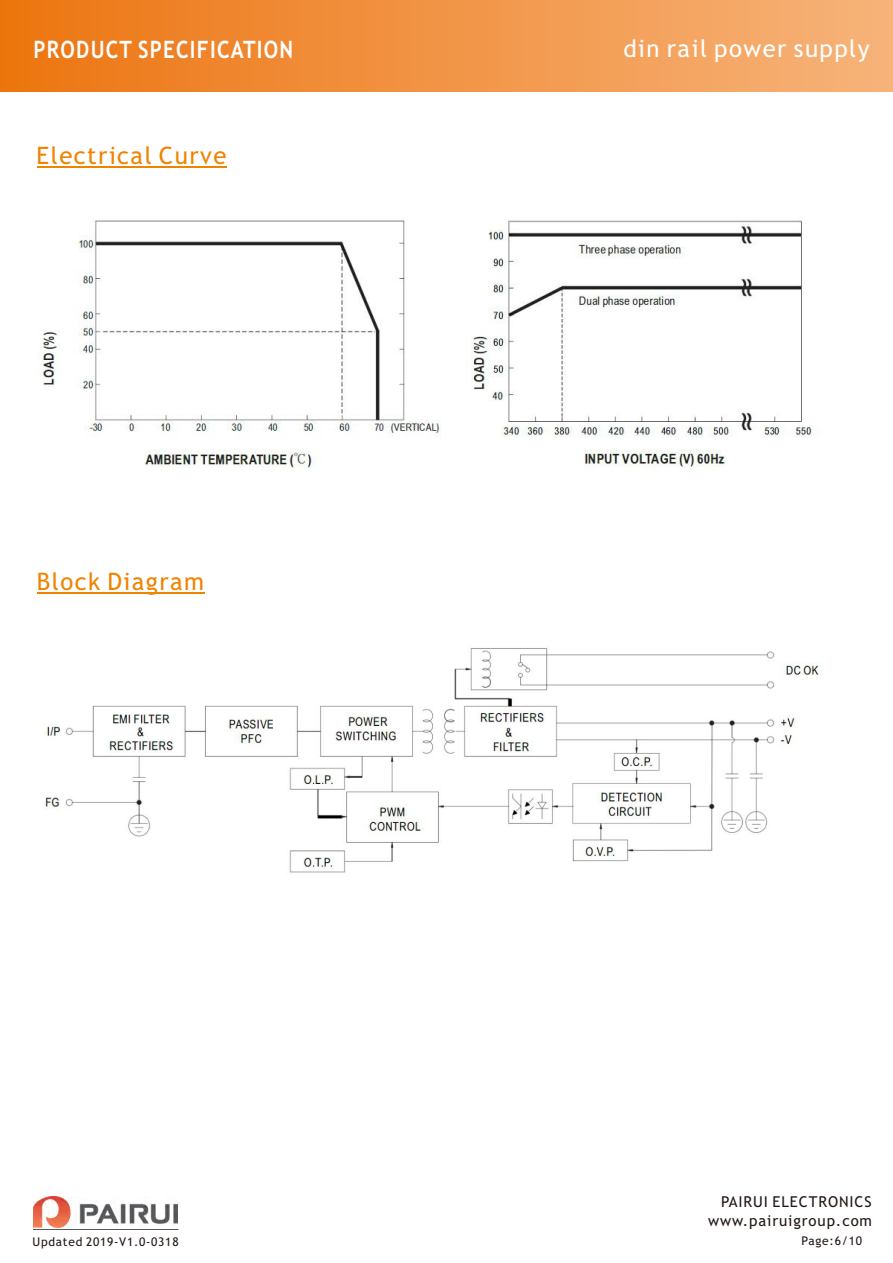
<style>
.page{position:relative;width:893px;height:1263px;background:#fff}
.page>*{position:absolute;margin:0;border:0;box-sizing:border-box;transform-origin:0 0}
.t1{font:24px "Trebuchet MS";letter-spacing:.06em;color:#f08300}
.t2{font:700 24px "Trebuchet MS";letter-spacing:.06em;color:#fff;scale:.86 1}
.t3{font:24px "Trebuchet MS";letter-spacing:.06em;color:#fff}
.t4{font:15px "Trebuchet MS";letter-spacing:.06em;color:#231916}
.t5{font:12px "Trebuchet MS";letter-spacing:.06em;color:#231916}
</style>
<div class="page">
<div style="left:0;top:0;width:893px;height:91px;background:linear-gradient(to right,#ec7511,#f6b47b)"></div>
<img style="left:33px;top:1196px;width:144px;height:31px">
<hr style="left:33px;top:1229px;width:145px;height:1px;background:#595857">
<hr style="left:37px;top:166px;width:189px;height:1px;background:#f08300">
<hr style="left:37px;top:592px;width:167px;height:1px;background:#f08300">
<img style="left:41px;top:220px;width:776px;height:250px">
<img style="left:43px;top:648px;width:776px;height:225px">
<h1 class="t2" style="left:33px;top:40px;width:304px">PRODUCT SPECIFICATION</h1>
<h1 class="t1" style="left:37px;top:146px;width:191px">Electrical Curve</h1>
<h1 class="t1" style="left:37px;top:572px;width:169px">Block Diagram</h1>
<p class="t5" style="left:33px;top:1237px;width:147px">Updated 2019-V1.0-0318</p>
<h1 class="t3" style="left:623px;top:39px;width:248px">din rail power supply</h1>
<p class="t4" style="left:721px;top:1196px;width:152px">PAIRUI ELECTRONICS</p>
<p class="t4" style="left:708px;top:1215px;width:165px">www.pairuigroup.com</p>
<p class="t5" style="left:802px;top:1236px;width:62px">Page:6/10</p>
</div>
